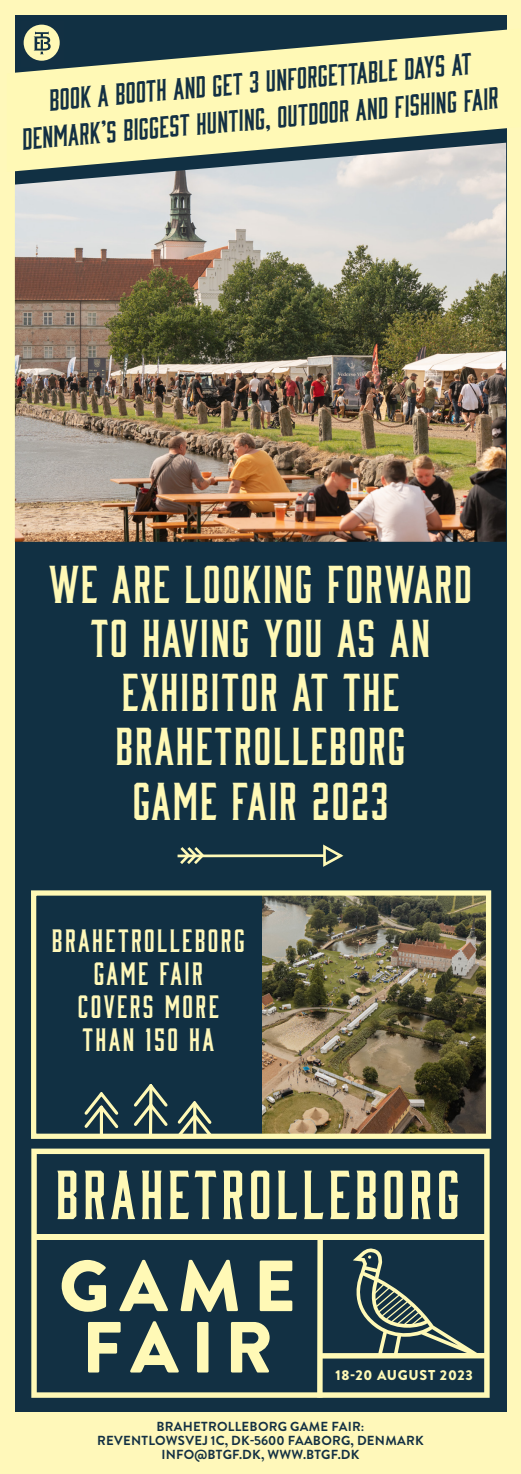
<style>
.page{position:relative;width:521px;height:1474px;background:#fff}
.page>*{position:absolute;margin:0;border:0;box-sizing:border-box;transform-origin:0 0}
.t1{font:49px/54.2px "Bourbon";letter-spacing:.04em;color:#fff9b6;text-align:center}
.t2{font:29.75px/33.2px "Bourbon";letter-spacing:.08em;color:#fff8ba;text-align:center}
.t3{font:28px/36.8px "Bourbon";color:#133043;text-align:center}
.t4{font:900 14.17px "Brandon Grotesque";letter-spacing:.05em;color:#fff9b6}
.t5{font:700 13.12px/14px "Brandon Grotesque";letter-spacing:.02em;color:#133043;text-align:center}
</style>
<div class="page">
<div style="left:0;top:0;width:521px;height:1473px;background:#fff8ba"></div>
<div style="left:15px;top:15px;width:491px;height:1125px;background:#113043"></div>
<img style="left:15px;top:172px;width:491px;height:370px">
<svg style="left:31px;top:24px;width:21px;height:4px"></svg>
<svg style="left:15px;top:28px;width:492px;height:144px;fill:#fff9b6"></svg>
<div style="left:15px;top:1130px;width:491px;height:281px;background:#123043"></div>
<svg style="left:31px;top:1148px;width:459px;height:249px"></svg>
<svg style="left:57px;top:1170px;width:19px;height:49px"></svg>
<svg style="left:85px;top:1170px;width:19px;height:49px"></svg>
<svg style="left:111px;top:1170px;width:24px;height:49px"></svg>
<svg style="left:142px;top:1170px;width:20px;height:49px"></svg>
<svg style="left:170px;top:1170px;width:19px;height:49px"></svg>
<svg style="left:195px;top:1170px;width:21px;height:49px"></svg>
<svg style="left:223px;top:1170px;width:20px;height:49px"></svg>
<svg style="left:251px;top:1170px;width:18px;height:49px"></svg>
<svg style="left:278px;top:1170px;width:19px;height:49px"></svg>
<svg style="left:304px;top:1170px;width:19px;height:49px"></svg>
<svg style="left:330px;top:1170px;width:20px;height:49px"></svg>
<svg style="left:357px;top:1170px;width:18px;height:49px"></svg>
<svg style="left:384px;top:1170px;width:19px;height:49px"></svg>
<svg style="left:411px;top:1170px;width:20px;height:49px"></svg>
<svg style="left:439px;top:1170px;width:19px;height:49px"></svg>
<div style="left:35px;top:1234px;width:453px;height:6px;background:#fff9b6"></div>
<div style="left:320px;top:1352px;width:168px;height:6px;background:#fff9b6"></div>
<svg style="left:62px;top:1259px;width:44px;height:52px"></svg>
<svg style="left:119px;top:1259px;width:49px;height:52px"></svg>
<svg style="left:180px;top:1259px;width:58px;height:52px"></svg>
<svg style="left:260px;top:1260px;width:32px;height:51px"></svg>
<svg style="left:88px;top:1321px;width:33px;height:51px"></svg>
<svg style="left:130px;top:1321px;width:49px;height:51px"></svg>
<div style="left:197px;top:1321px;width:11px;height:51px;background:#fff9b6"></div>
<svg style="left:231px;top:1321px;width:39px;height:51px"></svg>
<div style="left:317px;top:1236px;width:6px;height:161px;background:#fff9b6"></div>
<svg style="left:322px;top:1247px;width:166px;height:107px"></svg>
<img style="left:263px;top:896px;width:222px;height:236px">
<div style="left:31px;top:890px;width:460px;height:248px;border:5px solid #fff9b6"></div>
<svg style="left:82px;top:1084px;width:133px;height:55px"></svg>
<hr style="left:178px;top:854px;width:163px;height:3px;background:#fff9b6">
<svg style="left:321px;top:844px;width:23px;height:23px"></svg>
<svg style="left:177px;top:847px;width:29px;height:17px"></svg>
<p class="t3" style="left:16px;top:83px;width:479px;rotate:-5deg">BOOK A BOOTH AND GET 3 UNFORGETTABLE DAYS AT<br>DENMARK’S BIGGEST HUNTING, OUTDOOR AND FISHING FAIR</p>
<p class="t1" style="left:49px;top:554px;width:424px">WE ARE LOOKING FORWARD<br>TO HAVING YOU AS AN<br>EXHIBITOR AT THE<br>BRAHETROLLEBORG<br>GAME FAIR 2023</p>
<p class="t2" style="left:52px;top:922px;width:194px">BRAHETROLLEBORG<br>GAME FAIR<br>COVERS MORE<br>THAN 150 HA</p>
<p class="t4" style="left:335px;top:1364px;width:139px">18-20 AUGUST 2023</p>
<p class="t5" style="left:97px;top:1419px;width:328px">BRAHETROLLEBORG GAME FAIR:<br>REVENTLOWSVEJ 1C, DK-5600 FAABORG, DENMARK<br>INFO@BTGF.DK, WWW.BTGF.DK</p>
</div>
